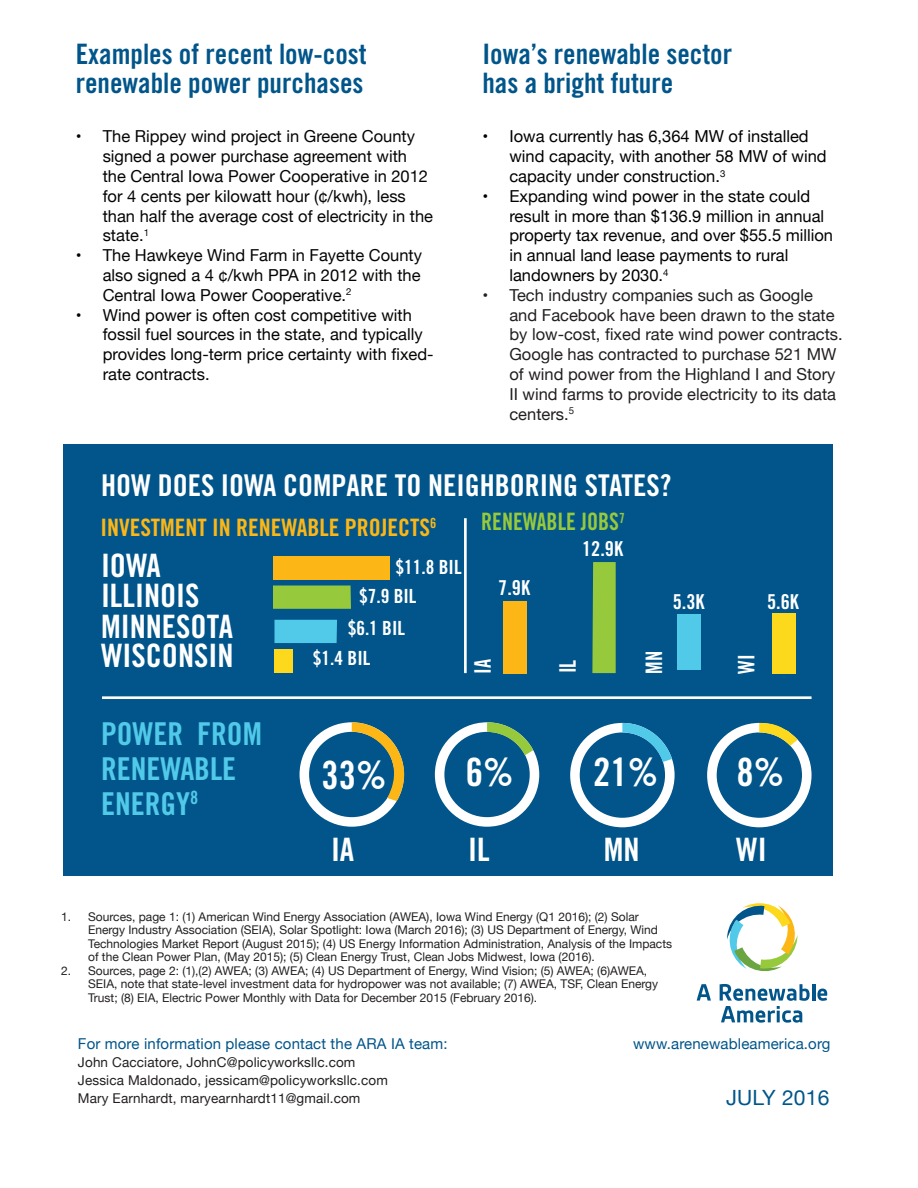
<style>
.page{position:relative;width:918px;height:1188px;background:#fff}
.page>*{position:absolute;margin:0;border:0;box-sizing:border-box;transform-origin:0 0}
.t1{font:39px "Trade Gothic LT Std Bd Cn 20";color:#fff}
.t2{font:32.25px/30px "Trade Gothic LT Std Bd Cn 20";color:#fff}
.t3{font:31.5px/34.8px "Trade Gothic LT Std Bd Cn 20";color:#51c9e8}
.t4{font:30px "Trade Gothic LT Std Bd Cn 20";color:#fff}
.t5{font:28.2px/29.4px "Trade Gothic LT Std Bd Cn 20";color:#01558a}
.t6{font:24px "Trade Gothic LT Std Bd Cn 20";color:#fcb615}
.t7{font:24px "Trade Gothic LT Std Bd Cn 20";color:#96c93c;scale:.92 1}
.t8{font:22.8px "Trade Gothic LT Std Bd Cn 20";color:#fff;scale:.9 1}
.t9{font:21px "Helvetica Neue";letter-spacing:.01em;color:#01558a}
.t10{font:20.55px "Trade Gothic LT Std Bd Cn 20";color:#fff}
.t11{font:19.5px/29.4px "Trade Gothic LT Std Bd Cn 20";color:#fff}
.t12{font:16.5px/19.8px "Helvetica Neue";color:#040503}
.t13{font:16.5px/19.8px "Helvetica Neue";color:#000}
.t14{font:16.5px/19.8px "Helvetica Neue";color:#231f20}
.t15{font:15px "Helvetica Neue";letter-spacing:.01em;color:#01558a}
.t16{font:13.5px/18px "Helvetica Neue";letter-spacing:.01em;color:#231f20}
.t17{font:12px/13.5px "Helvetica Neue";color:#231f20}
</style>
<div class="page">
<div style="left:63px;top:444px;width:770px;height:432px;background:#01558a"></div>
<div style="left:273px;top:556px;width:116px;height:23px;background:#fcb615"></div>
<svg style="left:592px;top:562px;width:24px;height:111px;background:#8fc33f"></svg>
<div style="left:273px;top:586px;width:78px;height:23px;background:#96c93c"></div>
<div style="left:677px;top:615px;width:23px;height:55px;background:#51c9e8"></div>
<div style="left:274px;top:620px;width:63px;height:23px;background:#51c9e8"></div>
<div style="left:772px;top:613px;width:24px;height:60px;background:#fcd91c"></div>
<div style="left:274px;top:650px;width:18px;height:23px;background:#fcd91c"></div>
<div style="left:503px;top:601px;width:23px;height:73px;background:#fcb615"></div>
<svg style="left:300px;top:722px;width:105px;height:105px"></svg>
<svg style="left:570px;top:723px;width:105px;height:104px"></svg>
<hr style="left:464px;top:518px;width:3px;height:155px;background:#fff">
<hr style="left:102px;top:696px;width:710px;height:3px;background:#fff">
<svg style="left:697px;top:984px;width:14px;height:17px"></svg>
<hr style="left:812px;top:984px;width:3px;height:17px;background:#01558a">
<svg style="left:817px;top:989px;width:10px;height:12px"></svg>
<svg style="left:720px;top:984px;width:90px;height:39px"></svg>
<svg style="left:727px;top:903px;width:71px;height:68px"></svg>
<svg style="left:707px;top:723px;width:105px;height:104px"></svg>
<svg style="left:435px;top:722px;width:104px;height:105px"></svg>
<h3 class="t5" style="left:76px;top:39px;width:292px">Examples of recent low-cost renewable power purchases</h3>
<h3 class="t12" style="left:103px;top:128px;width:332px;text-indent:-27px">• The Rippey wind project in Greene County signed a power purchase agreement with the Central Iowa Power Cooperative in 2012 for 4 cents per kilowatt hour (¢/kwh), less than half the average cost of electricity in the state.<sup>1</sup></h3>
<h3 class="t12" style="left:103px;top:246px;width:321px;text-align:justify;text-indent:-27px">• The Hawkeye Wind Farm in Fayette County also signed a 4 ¢/kwh PPA in 2012 with the Central Iowa Power Cooperative.<sup>2</sup></h3>
<h3 class="t12" style="left:103px;top:306px;width:332px;text-indent:-27px">• Wind power is often cost competitive with fossil fuel sources in the state, and typically provides long-term price certainty with fixed&shy;rate contracts.</h3>
<h3 class="t5" style="left:482px;top:39px;width:251px">Iowa’s renewable sector has a bright future</h3>
<h3 class="t13" style="left:509px;top:128px;width:319px;text-indent:-27px">• Iowa currently has 6,364 MW of installed wind capacity, with another 58 MW of wind capacity under construction.<sup>3</sup></h3>
<h3 class="t13" style="left:509px;top:187px;width:325px;text-indent:-27px">• Expanding wind power in the state could result in more than $136.9 million in annual property tax revenue, and over $55.5 million in annual land lease payments to rural landowners by 2030.<sup>4</sup></h3>
<p class="t14" style="left:509px;top:286px;width:335px;text-indent:-27px">• Tech industry companies such as Google and Facebook have been drawn to the state by low-cost, fixed rate wind power contracts.<br>Google has contracted to purchase 521 MW of wind power from the Highland I and Story II wind farms to provide electricity to its data centers.<sup>5</sup></p>
<h3 class="t4" style="left:101px;top:467px;width:572px">HOW DOES IOWA COMPARE TO NEIGHBORING STATES?</h3>
<h3 class="t6" style="left:100px;top:512px;width:337px">INVESTMENT IN RENEWABLE PROJECTS<sup>6</sup></h3>
<h3 class="t7" style="left:481px;top:507px;width:157px">RENEWABLE JOBS<sup>7</sup></h3>
<h2 class="t2" style="left:101px;top:550px;width:61px">IOWA</h2>
<h2 class="t2" style="left:101px;top:580px;width:134px">ILLINOIS<br>MINNESOTA<br>WISCONSIN</h2>
<h3 class="t3" style="left:101px;top:716px;width:162px">POWER FROM<br>RENEWABLE<br>ENERGY<sup>8</sup></h3>
<h3 class="t11" style="left:359px;top:552px;width:104px;text-indent:36px">$11.8 BIL $7.9 BIL</h3>
<h3 class="t11" style="left:313px;top:613px;width:94px;line-height:30.3px;text-indent:35px">$6.1 BIL $1.4 BIL</h3>
<h3 class="t10" style="left:498px;top:575px;width:33px">7.9K</h3>
<h3 class="t8" style="left:469px;top:674px;width:18px;rotate:-90deg">IA</h3>
<h3 class="t10" style="left:582px;top:536px;width:42px">12.9K</h3>
<h3 class="t8" style="left:554px;top:673px;width:17px;rotate:-90deg">IL</h3>
<h3 class="t10" style="left:673px;top:590px;width:33px">5.3K</h3>
<h3 class="t10" style="left:767px;top:589px;width:33px">5.6K</h3>
<h3 class="t8" style="left:640px;top:674px;width:27px;rotate:-90deg">MN</h3>
<h3 class="t8" style="left:733px;top:674px;width:23px;rotate:-90deg">WI</h3>
<h1 class="t1" style="left:322px;top:751px;width:66px">33%</h1>
<h1 class="t1" style="left:466px;top:749px;width:49px">6%</h1>
<h1 class="t1" style="left:593px;top:749px;width:66px">21%</h1>
<h1 class="t1" style="left:737px;top:749px;width:49px">8%</h1>
<h2 class="t2" style="left:331px;top:834px;width:25px">IA</h2>
<h2 class="t2" style="left:468px;top:834px;width:23px">IL</h2>
<h2 class="t2" style="left:604px;top:834px;width:37px">MN</h2>
<h2 class="t2" style="left:736px;top:834px;width:32px">WI</h2>
<p class="t17" style="left:88px;top:910px;width:586px;text-indent:-27px">1. Sources, page 1: (1) American Wind Energy Association (AWEA), Iowa Wind Energy (Q1 2016); (2) Solar Energy Industry Association (SEIA), Solar Spotlight: Iowa (March 2016); (3) US Department of Energy, Wind Technologies Market Report (August 2015); (4) US Energy Information Administration, Analysis of the Impacts of the Clean Power Plan, (May 2015); (5) Clean Energy Trust, Clean Jobs Midwest, Iowa (2016).</p>
<p class="t17" style="left:88px;top:964px;width:571px;text-indent:-27px">2. Sources, page 2: (1),(2) AWEA; (3) AWEA; (4) US Department of Energy, Wind Vision; (5) AWEA; (6)AWEA,<br>SEIA, note that state-level investment data for hydropower was not available; (7) AWEA, TSF, Clean Energy<br>Trust; (8) EIA, Electric Power Monthly with Data for December 2015 (February 2016).</p>
<p class="t15" style="left:78px;top:1033px;width:371px">For more information please contact the ARA IA team:</p>
<p class="t15" style="left:633px;top:1033px;width:199px">www.arenewableamerica.org</p>
<p class="t16" style="left:78px;top:1054px;width:311px">John Cacciatore, JohnC@policyworksllc.com<br>Jessica Maldonado, jessicam@policyworksllc.com<br>Mary Earnhardt, maryearnhardt11@gmail.com</p>
<h3 class="t9" style="left:726px;top:1082px;width:105px">JULY 2016</h3>
</div>
